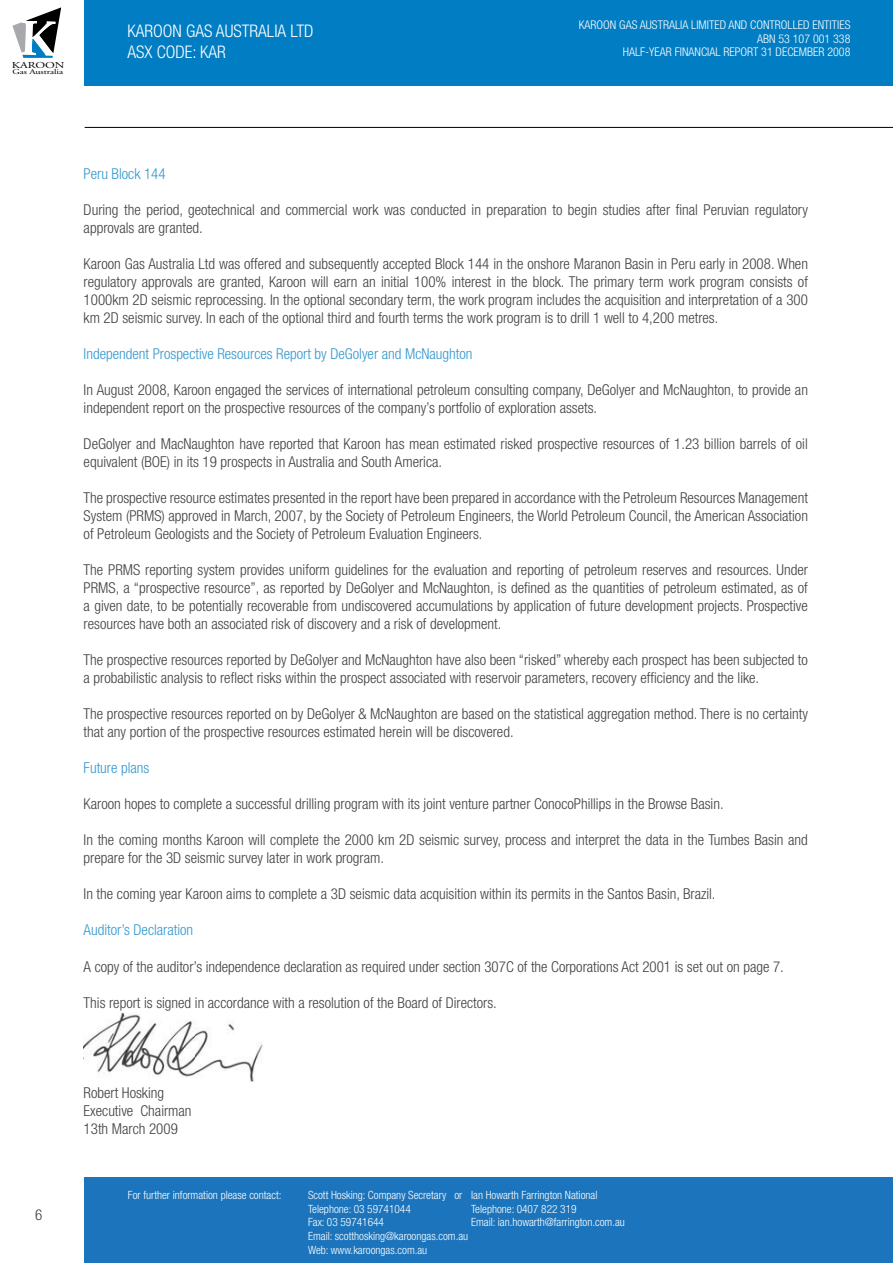
<style>
.page{position:relative;width:893px;height:1263px;background:#fff}
.page>*{position:absolute;margin:0;border:0;box-sizing:border-box;transform-origin:0 0}
.t1{font:300 condensed 17.4px/20.9px "Helvetica Neue";color:#fff}
.t2{font:300 condensed 15px/18px "Helvetica Neue LT Std";color:#414042}
.t3{font:300 condensed 15px "Helvetica Neue LT Std";color:#3397cf}
.t4{font:300 condensed 12px/13.5px "Helvetica Neue LT Std";color:#fff;text-align:right}
.t5{font:300 condensed 11.4px/13.6px "Helvetica Neue";color:#fff}
.t6{font:9px "Adobe Garamond Pro";color:#000;scale:1.36 1}
.t7{font:7.35px "Adobe Garamond Pro";color:#000;scale:1.36 1}
</style>
<div class="page">
<div style="left:85px;top:0;width:808px;height:85px;background:#007dc3"></div>
<div style="left:85px;top:1178px;width:808px;height:85px;background:#1c75bc"></div>
<hr style="left:85px;top:127px;width:808px;height:1px;background:#000">
<svg style="left:12px;top:7px;width:49px;height:51px"></svg>
<img style="left:84px;top:1013px;width:179px;height:68px">
<p class="t6" style="left:12px;top:60px;width:40px">KAROON</p>
<p class="t7" style="left:12px;top:67px;width:39px">Gas Australia</p>
<p class="t1" style="left:127px;top:21px;width:188px">KAROON GAS AUSTRALIA LTD<br>ASX CODE: KAR</p>
<p class="t4" style="left:579px;top:18px;width:273px">KAROON GAS AUSTRALIA LIMITED AND CONTROLLED ENTITIES<br>ABN 53 107 001 338<br>HALF-YEAR FINANCIAL REPORT 31 DECEMBER 2008</p>
<p class="t2" style="left:35px;top:1206px;width:9px">6</p>
<p class="t3" style="left:84px;top:165px;width:84px">Peru Block 144</p>
<p class="t2" style="left:84px;top:201px;width:726px">During the period, geotechnical and commercial work was conducted in preparation to begin studies after final Peruvian regulatory approvals are granted.</p>
<p class="t2" style="left:84px;top:255px;width:726px;text-align:justify">Karoon Gas Australia Ltd was offered and subsequently accepted Block 144 in the onshore Maranon Basin in Peru early in 2008. When regulatory approvals are granted, Karoon will earn an initial 100% interest in the block. The primary term work program consists of 1000km 2D seismic reprocessing. In the optional secondary term, the work program includes the acquisition and interpretation of a 300 km 2D seismic survey. In each of the optional third and fourth terms the work program is to drill 1 well to 4,200 metres.</p>
<p class="t3" style="left:84px;top:345px;width:390px">Independent Prospective Resources Report by DeGolyer and McNaughton</p>
<p class="t2" style="left:84px;top:381px;width:726px">In August 2008, Karoon engaged the services of international petroleum consulting company, DeGolyer and McNaughton, to provide an independent report on the prospective resources of the company’s portfolio of exploration assets.</p>
<p class="t2" style="left:84px;top:435px;width:726px">DeGolyer and MacNaughton have reported that Karoon has mean estimated risked prospective resources of 1.23 billion barrels of oil equivalent (BOE) in its 19 prospects in Australia and South America.</p>
<p class="t2" style="left:84px;top:489px;width:726px;text-align:justify">The prospective resource estimates presented in the report have been prepared in accordance with the Petroleum Resources Management System (PRMS) approved in March, 2007, by the Society of Petroleum Engineers, the World Petroleum Council, the American Association of Petroleum Geologists and the Society of Petroleum Evaluation Engineers.</p>
<p class="t2" style="left:84px;top:561px;width:726px;text-align:justify">The PRMS reporting system provides uniform guidelines for the evaluation and reporting of petroleum reserves and resources. Under PRMS, a “prospective resource”, as reported by DeGolyer and McNaughton, is defined as the quantities of petroleum estimated, as of a given date, to be potentially recoverable from undiscovered accumulations by application of future development projects. Prospective resources have both an associated risk of discovery and a risk of development.</p>
<p class="t2" style="left:84px;top:651px;width:726px">The prospective resources reported by DeGolyer and McNaughton have also been “risked” whereby each prospect has been subjected to a probabilistic analysis to reflect risks within the prospect associated with reservoir parameters, recovery efficiency and the like.</p>
<p class="t2" style="left:84px;top:705px;width:726px">The prospective resources reported on by DeGolyer &amp; McNaughton are based on the statistical aggregation method. There is no certainty that any portion of the prospective resources estimated herein will be discovered.</p>
<p class="t3" style="left:84px;top:759px;width:67px">Future plans</p>
<p class="t2" style="left:84px;top:795px;width:641px">Karoon hopes to complete a successful drilling program with its joint venture partner ConocoPhillips in the Browse Basin.</p>
<p class="t2" style="left:84px;top:831px;width:726px">In the coming months Karoon will complete the 2000 km 2D seismic survey, process and interpret the data in the Tumbes Basin and prepare for the 3D seismic survey later in work program.</p>
<p class="t2" style="left:84px;top:885px;width:633px">In the coming year Karoon aims to complete a 3D seismic data acquisition within its permits in the Santos Basin, Brazil.</p>
<p class="t3" style="left:84px;top:921px;width:111px">Auditor’s Declaration</p>
<p class="t2" style="left:84px;top:957px;width:702px">A copy of the auditor’s independence declaration as required under section 307C of the Corporations Act 2001 is set out on page 7.</p>
<p class="t2" style="left:84px;top:993px;width:415px">This report is signed in accordance with a resolution of the Board of Directors.</p>
<p class="t2" style="left:84px;top:1083px;width:109px">Robert Hosking<br>Executive Chairman<br>13th March 2009</p>
<p class="t5" style="left:128px;top:1188px;width:155px">For further information please contact:</p>
<p class="t5" style="left:308px;top:1188px;width:291px">Scott Hosking: Company Secretary or Ian Howarth Farrington National<br>Telephone: 03 59741044</p>
<p class="t5" style="left:471px;top:1202px;width:107px">Telephone: 0407 822 319</p>
<p class="t5" style="left:308px;top:1215px;width:77px">Fax: 03 59741644</p>
<p class="t5" style="left:471px;top:1215px;width:155px">Email: ian.howarth@farrington.com.au</p>
<p class="t5" style="left:308px;top:1229px;width:162px">Email: scotthosking@karoongas.com.au<br>Web: www.karoongas.com.au</p>
</div>
